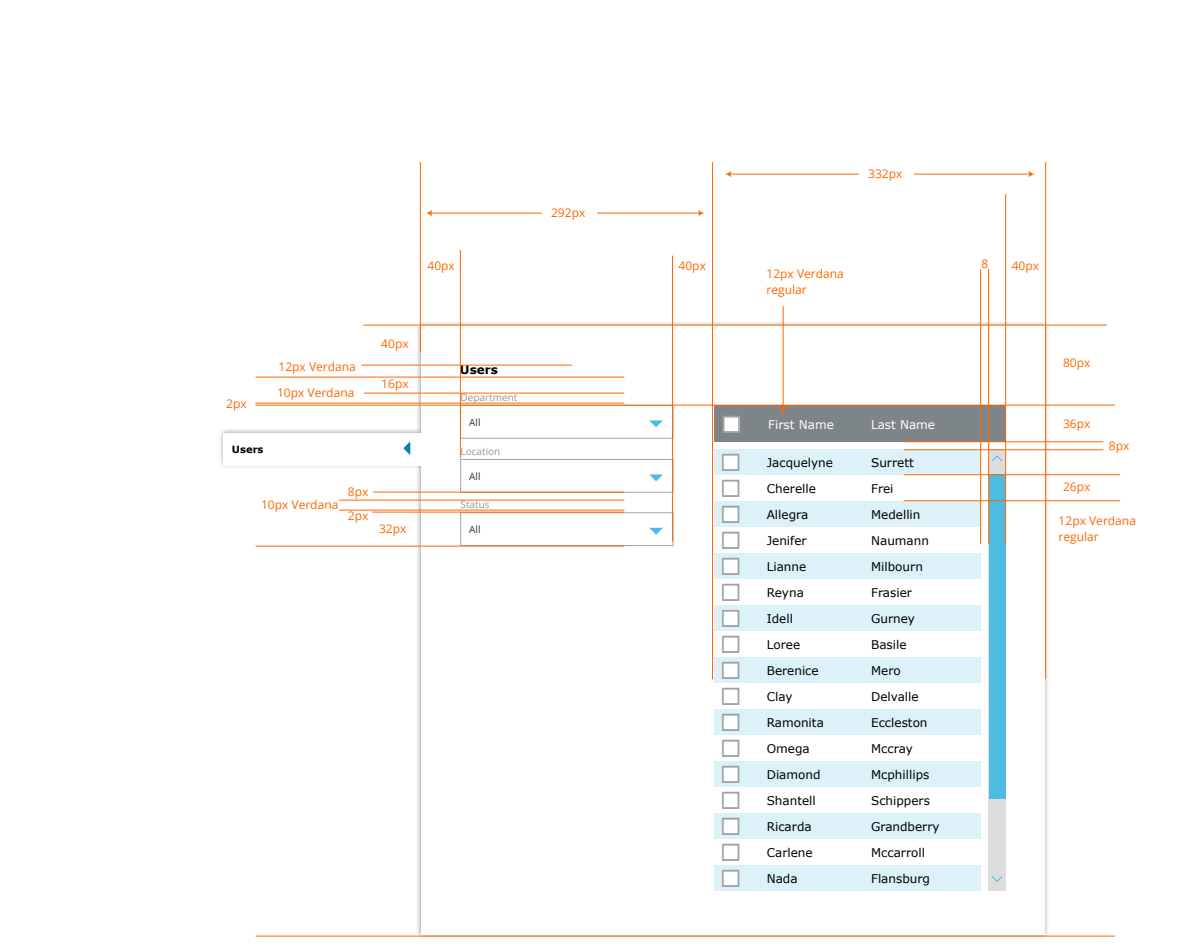
<style>
.page{position:relative;width:1191px;height:950px;background:#fff}
.page>*{position:absolute;margin:0;border:0;box-sizing:border-box;transform-origin:0 0}
.t1{font:12px "Verdana";color:#000}
.t2{font:12px/16px "Open Sans";color:#ff6700}
.t3{font:12px "Verdana";color:#fff}
.t4{font:700 12px "Verdana";color:#000}
.t5{font:10px "Open Sans";color:#969696}
.t6{font:10px "Open Sans";color:#333}
.t7{font:700 10px "Verdana";color:#000}
.s1{color:#a1a4a5}
</style>
<div class="page">
<img style="left:385px;top:289px;width:695px;height:649px">
<div style="left:421px;top:325px;width:624px;height:610px;background:#fff"></div>
<img style="left:220px;top:397px;width:236px;height:103px">
<div style="left:224px;top:433px;width:201px;height:33px;background:#fff"></div>
<svg style="left:403px;top:441px;width:7px;height:14px"></svg>
<div style="left:714px;top:449px;width:266px;height:26px;background:#dcf1f8"></div>
<div style="left:714px;top:501px;width:266px;height:26px;background:#dcf1f8"></div>
<div style="left:714px;top:553px;width:266px;height:26px;background:#dcf1f8"></div>
<div style="left:714px;top:605px;width:266px;height:26px;background:#dcf1f8"></div>
<div style="left:714px;top:657px;width:266px;height:26px;background:#dcf1f8"></div>
<div style="left:714px;top:709px;width:266px;height:26px;background:#dcf1f8"></div>
<div style="left:714px;top:761px;width:266px;height:26px;background:#dcf1f8"></div>
<div style="left:714px;top:813px;width:266px;height:26px;background:#dcf1f8"></div>
<div style="left:714px;top:865px;width:266px;height:26px;background:#dcf1f8"></div>
<div style="left:723px;top:454px;width:15px;height:16px;background:#fff"></div>
<div style="left:723px;top:506px;width:15px;height:16px;background:#fff"></div>
<div style="left:723px;top:558px;width:15px;height:16px;background:#fff"></div>
<div style="left:723px;top:610px;width:15px;height:15px;background:#fff"></div>
<div style="left:723px;top:662px;width:15px;height:16px;background:#fff"></div>
<div style="left:723px;top:714px;width:15px;height:16px;background:#fff"></div>
<div style="left:723px;top:766px;width:15px;height:16px;background:#fff"></div>
<div style="left:723px;top:818px;width:15px;height:16px;background:#fff"></div>
<div style="left:723px;top:870px;width:15px;height:16px;background:#fff"></div>
<div style="left:714px;top:405px;width:291px;height:37px;background:#7d8588"></div>
<div style="left:724px;top:416px;width:15px;height:16px;background:#fff"></div>
<div style="left:988px;top:449px;width:17px;height:442px;background:#ddd"></div>
<svg style="left:992px;top:455px;width:11px;height:6px"></svg>
<svg style="left:992px;top:876px;width:11px;height:6px"></svg>
<div style="left:988px;top:474px;width:17px;height:324px;background:#4dbce0"></div>
<div style="left:460px;top:405px;width:213px;height:34px;background:#fff;border:1px solid #a1a4a5"></div>
<svg style="left:649px;top:420px;width:14px;height:7px"></svg>
<div style="left:460px;top:459px;width:213px;height:34px;background:#fff;border:1px solid #a1a4a5"></div>
<svg style="left:649px;top:474px;width:14px;height:7px"></svg>
<div style="left:460px;top:512px;width:213px;height:34px;background:#fff;border:1px solid #a1a4a5"></div>
<svg style="left:649px;top:528px;width:14px;height:7px"></svg>
<hr style="left:363px;top:325px;width:743px;height:1px;background:#ff6700">
<hr style="left:430px;top:213px;width:112px;height:1px;background:#ff6700">
<svg style="left:426px;top:210px;width:6px;height:6px"></svg>
<hr style="left:597px;top:213px;width:103px;height:1px;background:#ff6700">
<svg style="left:698px;top:210px;width:6px;height:6px"></svg>
<hr style="left:361px;top:365px;width:211px;height:1px;background:#ff6700">
<hr style="left:255px;top:377px;width:369px;height:1px;background:#ff6700">
<hr style="left:364px;top:393px;width:260px;height:1px;background:#ff6700">
<hr style="left:255px;top:403px;width:369px;height:1px;background:#ff6700">
<hr style="left:255px;top:405px;width:860px;height:1px;background:#ff6700">
<hr style="left:255px;top:936px;width:860px;height:1px;background:#ff6700">
<hr style="left:255px;top:546px;width:369px;height:1px;background:#ff6700">
<hr style="left:373px;top:492px;width:251px;height:1px;background:#ff6700">
<hr style="left:339px;top:500px;width:285px;height:1px;background:#ff6700">
<hr style="left:339px;top:510px;width:285px;height:1px;background:#ff6700">
<hr style="left:372px;top:512px;width:252px;height:1px;background:#ff6700">
<hr style="left:903px;top:474px;width:217px;height:1px;background:#ff6700">
<hr style="left:903px;top:441px;width:200px;height:1px;background:#ff6700">
<hr style="left:903px;top:449px;width:200px;height:1px;background:#ff6700">
<hr style="left:903px;top:500px;width:217px;height:1px;background:#ff6700">
<hr style="left:672px;top:256px;width:1px;height:286px;background:#ff6700">
<hr style="left:460px;top:250px;width:1px;height:208px;background:#ff6700">
<hr style="left:782px;top:306px;width:1px;height:103px;background:#ff6700">
<svg style="left:779px;top:407px;width:8px;height:7px"></svg>
<hr style="left:420px;top:162px;width:1px;height:190px;background:#ff6700">
<hr style="left:712px;top:162px;width:1px;height:517px;background:#ff6700">
<hr style="left:1005px;top:194px;width:1px;height:350px;background:#ff6700">
<hr style="left:988px;top:269px;width:1px;height:275px;background:#ff6700">
<hr style="left:980px;top:269px;width:1px;height:275px;background:#ff6700">
<hr style="left:1045px;top:162px;width:1px;height:517px;background:#ff6700">
<hr style="left:729px;top:174px;width:130px;height:1px;background:#ff6700">
<svg style="left:725px;top:171px;width:6px;height:6px"></svg>
<hr style="left:914px;top:174px;width:116px;height:1px;background:#ff6700">
<svg style="left:1028px;top:171px;width:6px;height:6px"></svg>
<p class="t2" style="left:226px;top:396px;width:22px">2px</p>
<p class="t7" style="left:232px;top:442px;width:33px">Users</p>
<p class="t2" style="left:278px;top:358px;width:79px">12px Verdana</p>
<p class="t2" style="left:277px;top:384px;width:79px">10px Verdana</p>
<p class="t2" style="left:381px;top:336px;width:29px">40px</p>
<p class="t2" style="left:381px;top:375px;width:29px">16px</p>
<p class="t2" style="left:261px;top:496px;width:79px">10px Verdana</p>
<p class="t2" style="left:348px;top:483px;width:22px">8px</p>
<p class="t2" style="left:348px;top:508px;width:22px">2px</p>
<p class="t2" style="left:379px;top:520px;width:29px">32px</p>
<p class="t2" style="left:551px;top:205px;width:36px">292px</p>
<p class="t2" style="left:427px;top:258px;width:29px">40px</p>
<p class="t2" style="left:678px;top:258px;width:29px">40px</p>
<p class="t2" style="left:868px;top:166px;width:36px">332px</p>
<p class="t2" style="left:766px;top:266px;width:79px">12px Verdana regular</p>
<p class="t4" style="left:460px;top:361px;width:39px">Users</p>
<p class="t5" style="left:460px;top:390px;width:58px">Department</p>
<p class="t6" style="left:469px;top:415px;width:13px">All</p>
<p class="t5" style="left:460px;top:444px;width:41px">Location</p>
<p class="t6" style="left:469px;top:469px;width:13px">All</p>
<p class="t5" style="left:460px;top:498px;width:31px">Status</p>
<p class="t6" style="left:469px;top:523px;width:13px">All</p>
<p class="t3" style="left:721px;top:416px;width:114px"><span class="s1">◻</span> First Name</p>
<p class="t3" style="left:871px;top:416px;width:66px">Last Name</p>
<p class="t1" style="left:720px;top:454px;width:114px"><span class="s1">◻</span> Jacquelyne</p>
<p class="t1" style="left:871px;top:454px;width:44px">Surrett</p>
<p class="t1" style="left:720px;top:480px;width:97px"><span class="s1">◻</span> Cherelle</p>
<p class="t1" style="left:871px;top:480px;width:24px">Frei</p>
<p class="t1" style="left:720px;top:506px;width:90px"><span class="s1">◻</span> Allegra</p>
<p class="t1" style="left:871px;top:506px;width:51px">Medellin</p>
<p class="t1" style="left:720px;top:532px;width:88px"><span class="s1">◻</span> Jenifer</p>
<p class="t1" style="left:871px;top:532px;width:59px">Naumann</p>
<p class="t1" style="left:720px;top:558px;width:88px"><span class="s1">◻</span> Lianne</p>
<p class="t1" style="left:871px;top:558px;width:53px">Milbourn</p>
<p class="t1" style="left:720px;top:584px;width:85px"><span class="s1">◻</span> Reyna</p>
<p class="t1" style="left:871px;top:584px;width:42px">Frasier</p>
<p class="t1" style="left:720px;top:610px;width:74px"><span class="s1">◻</span> Idell</p>
<p class="t1" style="left:871px;top:610px;width:45px">Gurney</p>
<p class="t1" style="left:720px;top:636px;width:82px"><span class="s1">◻</span> Loree</p>
<p class="t1" style="left:871px;top:636px;width:37px">Basile</p>
<p class="t1" style="left:720px;top:662px;width:100px"><span class="s1">◻</span> Berenice</p>
<p class="t1" style="left:871px;top:662px;width:31px">Mero</p>
<p class="t1" style="left:720px;top:688px;width:74px"><span class="s1">◻</span> Clay</p>
<p class="t1" style="left:871px;top:688px;width:49px">Delvalle</p>
<p class="t1" style="left:720px;top:714px;width:105px"><span class="s1">◻</span> Ramonita</p>
<p class="t1" style="left:871px;top:714px;width:58px">Eccleston</p>
<p class="t1" style="left:720px;top:740px;width:91px"><span class="s1">◻</span> Omega</p>
<p class="t1" style="left:871px;top:740px;width:43px">Mccray</p>
<p class="t1" style="left:720px;top:766px;width:102px"><span class="s1">◻</span> Diamond</p>
<p class="t1" style="left:871px;top:766px;width:60px">Mcphillips</p>
<p class="t1" style="left:720px;top:792px;width:97px"><span class="s1">◻</span> Shantell</p>
<p class="t1" style="left:871px;top:792px;width:60px">Schippers</p>
<p class="t1" style="left:720px;top:818px;width:93px"><span class="s1">◻</span> Ricarda</p>
<p class="t1" style="left:871px;top:818px;width:70px">Grandberry</p>
<p class="t1" style="left:720px;top:844px;width:94px"><span class="s1">◻</span> Carlene</p>
<p class="t1" style="left:871px;top:844px;width:55px">Mccarroll</p>
<p class="t1" style="left:720px;top:870px;width:79px"><span class="s1">◻</span> Nada</p>
<p class="t1" style="left:871px;top:870px;width:60px">Flansburg</p>
<p class="t2" style="left:981px;top:255px;width:8px">8</p>
<p class="t2" style="left:1011px;top:258px;width:29px">40px</p>
<p class="t2" style="left:1063px;top:354px;width:29px">80px</p>
<p class="t2" style="left:1063px;top:415px;width:29px">36px</p>
<p class="t2" style="left:1063px;top:479px;width:29px">26px</p>
<p class="t2" style="left:1108px;top:437px;width:22px">8px</p>
<p class="t2" style="left:1058px;top:512px;width:79px">12px Verdana regular</p>
</div>
